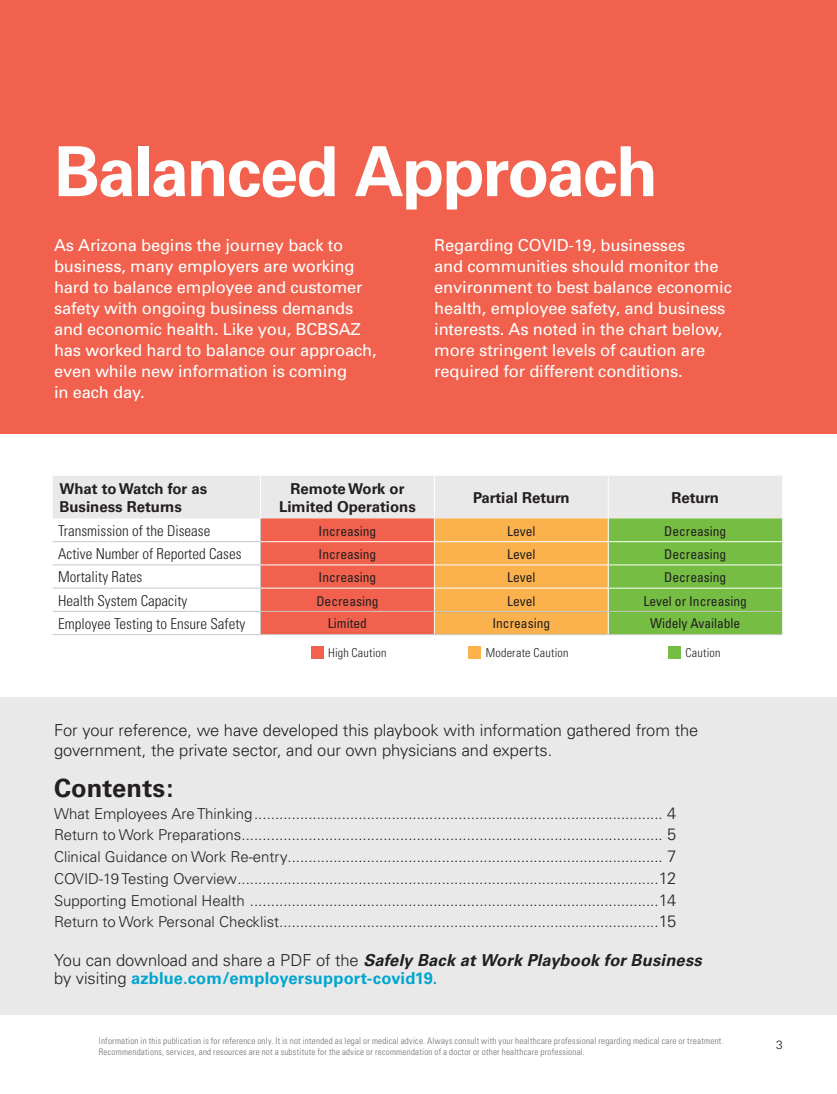
<style>
.page{position:relative;width:837px;height:1094px;background:#fff}
.page>*{position:absolute;margin:0;border:0;box-sizing:border-box;transform-origin:0 0}
.t1{font:700 69px "Univers";letter-spacing:-.03em;color:#fff}
.t2{font:700 25.5px "Univers";letter-spacing:.005em;color:#231f20}
.t3{font:16.5px/21px "Univers";letter-spacing:-.01em;color:#fff}
.t4{font:300 16.5px/18px "Univers";letter-spacing:-.005em;color:#231f20}
.t5{font:300 15px/21.8px "Univers";color:#231f20;text-align:justify}
.t6{font:300 condensed 15px "Univers";color:#231f20}
.t7{font:700 15px/18px "Univers";color:#231f20}
.t8{font:condensed 13.5px "Univers";color:#231f20}
.t9{font:300 condensed 12.15px "Univers";letter-spacing:.015em;color:#231f20}
.t10{font:300 12px "Univers";color:#231f20}
.t11{font:300 condensed 9px/10.8px "Univers";letter-spacing:.025em;color:#6c6d70}
.s1{font-size:16.5px}
.s2{font-weight:700;font-style:italic}
.s3{font-weight:700;color:#00a6cf}
</style>
<div class="page">
<div style="left:0;top:697px;width:837px;height:317px;background:#eae9e9"></div>
<div style="left:0;top:0;width:837px;height:433px;background:#f1614d"></div>
<svg style="left:53px;top:476px;width:729px;height:158px"></svg>
<hr style="left:53px;top:611px;width:208px;height:1px;background:#c8c7c6">
<hr style="left:261px;top:611px;width:173px;height:1px;background:#c8c7c6">
<hr style="left:434px;top:611px;width:174px;height:1px;background:#c8c7c6">
<hr style="left:608px;top:611px;width:174px;height:1px;background:#c8c7c6">
<hr style="left:53px;top:634px;width:208px;height:1px;background:#c8c7c6">
<hr style="left:261px;top:634px;width:173px;height:1px;background:#c8c7c6">
<hr style="left:434px;top:634px;width:174px;height:1px;background:#c8c7c6">
<hr style="left:608px;top:634px;width:174px;height:1px;background:#c8c7c6">
<div style="left:311px;top:646px;width:12px;height:12px;background:#f1614d"></div>
<div style="left:469px;top:646px;width:12px;height:12px;background:#fbb24c"></div>
<div style="left:668px;top:646px;width:13px;height:12px;background:#75bd43"></div>
<h1 class="t1" style="left:54px;top:131px;width:606px">Balanced Approach</h1>
<p class="t3" style="left:54px;top:234px;width:324px">As Arizona begins the journey back to business, many employers are working hard to balance employee and customer safety with ongoing business demands and economic health. Like you, BCBSAZ has worked hard to balance our approach, even while new information is coming<br>in each day.</p>
<p class="t3" style="left:434px;top:234px;width:299px">Regarding COVID-19, businesses<br>and communities should monitor the environment to best balance economic health, employee safety, and business interests. As noted in the chart below, more stringent levels of caution are required for different conditions.</p>
<p class="t7" style="left:59px;top:479px;width:150px">What to Watch for as<br>Business Returns</p>
<p class="t7" style="left:279px;top:479px;width:138px;text-align:center">Remote Work or<br>Limited Operations</p>
<p class="t7" style="left:473px;top:488px;width:98px">Partial Return</p>
<p class="t7" style="left:671px;top:488px;width:49px">Return</p>
<p class="t6" style="left:58px;top:521px;width:154px">Transmission of the Disease</p>
<p class="t8" style="left:319px;top:522px;width:59px">Increasing</p>
<p class="t8" style="left:507px;top:522px;width:30px">Level</p>
<p class="t8" style="left:664px;top:522px;width:64px">Decreasing</p>
<p class="t6" style="left:58px;top:545px;width:185px">Active Number of Reported Cases</p>
<p class="t8" style="left:319px;top:546px;width:59px">Increasing</p>
<p class="t8" style="left:507px;top:546px;width:30px">Level</p>
<p class="t8" style="left:664px;top:546px;width:64px">Decreasing</p>
<p class="t6" style="left:58px;top:568px;width:86px">Mortality Rates</p>
<p class="t8" style="left:319px;top:569px;width:59px">Increasing</p>
<p class="t8" style="left:507px;top:569px;width:30px">Level</p>
<p class="t8" style="left:664px;top:569px;width:64px">Decreasing</p>
<p class="t6" style="left:58px;top:591px;width:131px">Health System Capacity</p>
<p class="t8" style="left:316px;top:592px;width:64px">Decreasing</p>
<p class="t8" style="left:507px;top:592px;width:30px">Level</p>
<p class="t8" style="left:643px;top:592px;width:105px">Level or Increasing</p>
<p class="t6" style="left:58px;top:614px;width:189px">Employee Testing to Ensure Safety</p>
<p class="t8" style="left:328px;top:615px;width:40px">Limited</p>
<p class="t8" style="left:492px;top:615px;width:59px">Increasing</p>
<p class="t8" style="left:650px;top:615px;width:92px">Widely Available</p>
<p class="t9" style="left:328px;top:645px;width:60px">High Caution</p>
<p class="t9" style="left:486px;top:645px;width:84px">Moderate Caution</p>
<p class="t9" style="left:685px;top:645px;width:37px">Caution</p>
<p class="t4" style="left:54px;top:720px;width:646px;line-height:19.8px">For your reference, we have developed this playbook with information gathered from the government, the private sector, and our own physicians and experts.</p>
<h2 class="t2" style="left:54px;top:773px;width:121px">Contents:</h2>
<p class="t5" style="left:54px;top:802px;width:624px">What Employees Are Thinking.................................................................................................. <span class="s1">4<br></span>Return to Work Preparations..................................................................................................... <span class="s1">5<br></span>Clinical Guidance on Work Re-entry.......................................................................................... <span class="s1">7<br></span>COVID-19 Testing Overview.....................................................................................................<span class="s1">12<br></span>Supporting Emotional Health ..................................................................................................<span class="s1">14<br></span>Return to Work Personal Checklist...........................................................................................<span class="s1">15</span></p>
<p class="t4" style="left:54px;top:950px;width:649px">You can download and share a PDF of the <span class="s2">Safely Back at Work Playbook for Business </span>by visiting <span class="s3">azblue.com/employersupport-covid19.</span></p>
<p class="t11" style="left:99px;top:1035px;width:626px">Information in this publication is for reference only. It is not intended as legal or medical advice. Always consult with your healthcare professional regarding medical care or treatment.<br>Recommendations, services, and resources are not a substitute for the advice or recommendation of a doctor or other healthcare professional.</p>
<p class="t10" style="left:776px;top:1038px;width:8px">3</p>
</div>
